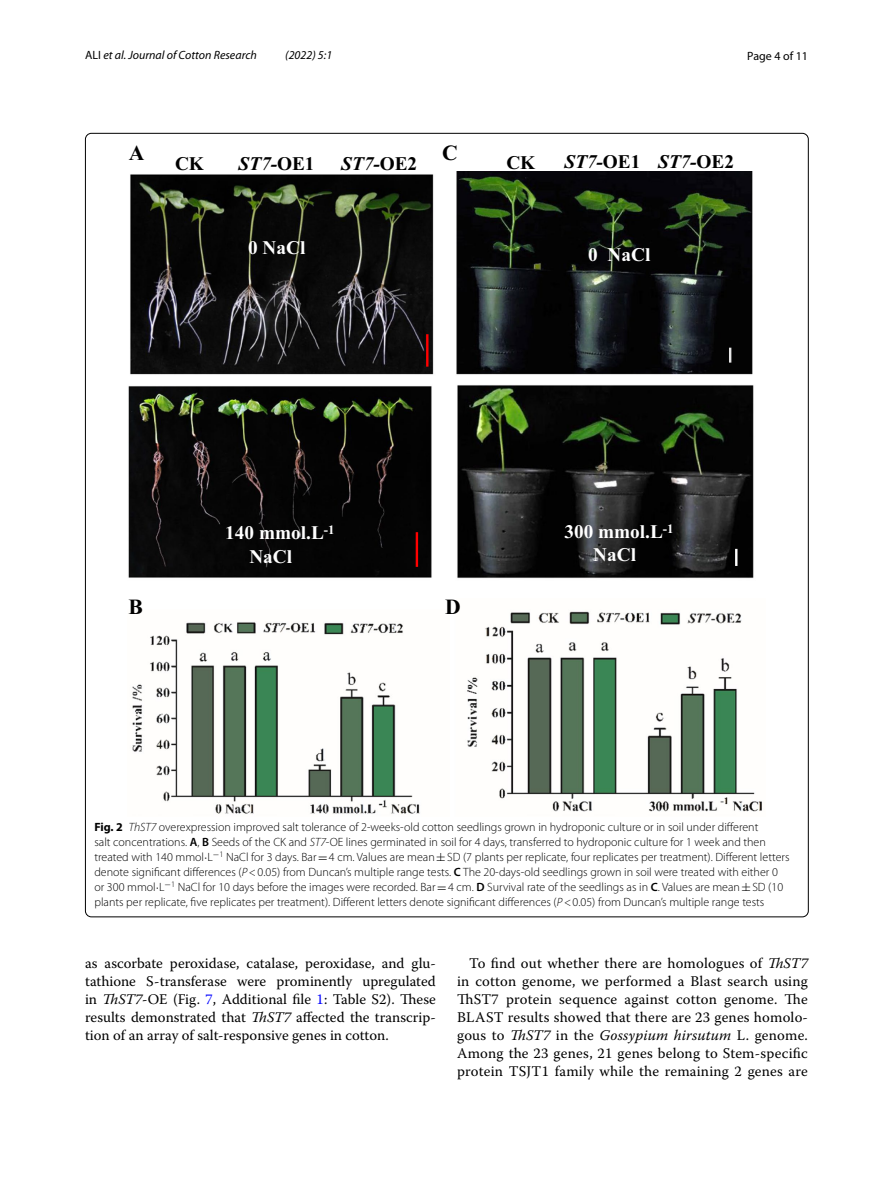
<style>
.page{position:relative;width:893px;height:1187px;background:#fff}
.page>*{position:absolute;margin:0;border:0;box-sizing:border-box;transform-origin:0 0}
.t1{font:21.6px "Times New Roman PS Bold MT2";color:#000}
.t2{font:19.35px/23.1px "Times New Roman PS Bold MT2";color:#fff}
.t3{font:19.35px "Times New Roman PS Bold Italic MT2";color:#000}
.t4{font:19.35px "Times New Roman PS Bold MT2";color:#000}
.t5{font:14.7px/18px "Warnock Pro";letter-spacing:.01em;color:#000;text-align:justify}
.t6{font:300 12px/15px "Myriad Pro";color:#000}
.t7{font:italic 12px "Myriad Pro";color:#000}
.t8{font:12px "Myriad Pro";color:#000}
.s1{font-style:normal}
.s2{font-family:"Times New Roman PS Bold MT2"}
.s3{font-weight:700}
.s4{font-style:italic}
.s5{font-weight:600}
.s6{font-family:"MTSY";font-weight:400}
.s7{color:#00f}
</style>
<div class="page">
<img style="left:128px;top:171px;width:634px;height:643px">
<hr style="left:416px;top:532px;width:2px;height:35px;background:#f00">
<hr style="left:426px;top:334px;width:2px;height:32px;background:#f00">
<svg style="left:729px;top:347px;width:2px;height:15px"></svg>
<svg style="left:735px;top:549px;width:2px;height:17px"></svg>
<p class="t7" style="left:85px;top:48px;width:173px"><span class="s1">ALI</span> et al. Journal of Cotton Research</p>
<p class="t7" style="left:285px;top:48px;width:48px">(2022) 5:1</p>
<p class="t8" style="left:747px;top:48px;width:62px">Page 4 of 11</p>
<h1 class="t1" style="left:129px;top:138px;width:17px">A</h1>
<h2 class="t4" style="left:175px;top:150px;width:30px">CK</h2>
<h2 class="t3" style="left:239px;top:150px;width:78px">ST7-<span class="s2">OE1</span></h2>
<h2 class="t3" style="left:341px;top:150px;width:78px">ST7-<span class="s2">OE2</span></h2>
<h1 class="t1" style="left:442px;top:138px;width:17px">C</h1>
<h2 class="t2" style="left:248px;top:236px;width:59px">0 NaCl</h2>
<h2 class="t4" style="left:506px;top:149px;width:30px">CK</h2>
<h2 class="t3" style="left:564px;top:148px;width:171px">ST7-<span class="s2">OE1</span> ST7-<span class="s2">OE2</span></h2>
<h2 class="t2" style="left:588px;top:242px;width:64px">0 NaCl</h2>
<h2 class="t2" style="left:249px;top:521px;width:87px;text-indent:-24px">140 mmol.L<sup>-1<br></sup>NaCl</h2>
<h1 class="t1" style="left:129px;top:592px;width:16px">B</h1>
<h1 class="t1" style="left:445px;top:592px;width:17px">D</h1>
<h2 class="t2" style="left:564px;top:520px;width:111px;text-align:center">300 mmol.L<sup>-1<br></sup>NaCl</h2>
<p class="t6" style="left:94px;top:820px;width:697px"><span class="s3">Fig. 2</span> <span class="s4">ThST7</span> overexpression improved salt tolerance of 2-weeks-old cotton seedlings grown in hydroponic culture or in soil under different<br>salt concentrations. <span class="s5">A</span>, <span class="s5">B</span> Seeds of the CK and <span class="s4">ST7</span>-OE lines germinated in soil for 4 days, transferred to hydroponic culture for 1 week and then treated with 140 mmol<span class="s6">·</span>L<sup>−</sup><sup>1</sup> NaCl for 3 days. Bar<span class="s6">=</span>4 cm. Values are mean<span class="s6">±</span>SD (7 plants per replicate, four replicates per treatment). Different letters denote significant differences (<span class="s4">P</span>&lt;0.05) from Duncan’s multiple range tests. <span class="s5">C</span> The 20-days-old seedlings grown in soil were treated with either 0 or 300 mmol<span class="s6">·</span>L<sup>−</sup><sup>1</sup> NaCl for 10 days before the images were recorded. Bar<span class="s6">=</span>4 cm. <span class="s5">D</span> Survival rate of the seedlings as in <span class="s5">C</span>. Values are mean<span class="s6">±</span>SD (10 plants per replicate, five replicates per treatment). Different letters denote significant differences (<span class="s4">P</span>&lt;0.05) from Duncan’s multiple range tests</p>
<p class="t5" style="left:85px;top:954px;width:352px">as ascorbate peroxidase, catalase, peroxidase, and glu&shy;tathione S-transferase were prominently upregulated in <span class="s4">ThST7</span>-OE (Fig. <span class="s7">7</span>, Additional file <span class="s7">1</span>: Table S2). These results demonstrated that <span class="s4">ThST7</span> affected the transcrip&shy;tion of an array of salt-responsive genes in cotton.</p>
<p class="t5" style="left:457px;top:954px;width:352px;text-indent:12px">To find out whether there are homologues of <span class="s4">ThST7 </span>in cotton genome, we performed a Blast search using ThST7 protein sequence against cotton genome. The BLAST results showed that there are 23 genes homolo&shy;gous to <span class="s4">ThST7</span> in the <span class="s4">Gossypium hirsutum</span> L. genome.<br>Among the 23 genes, 21 genes belong to Stem-specific protein TSJT1 family while the remaining 2 genes are</p>
</div>
